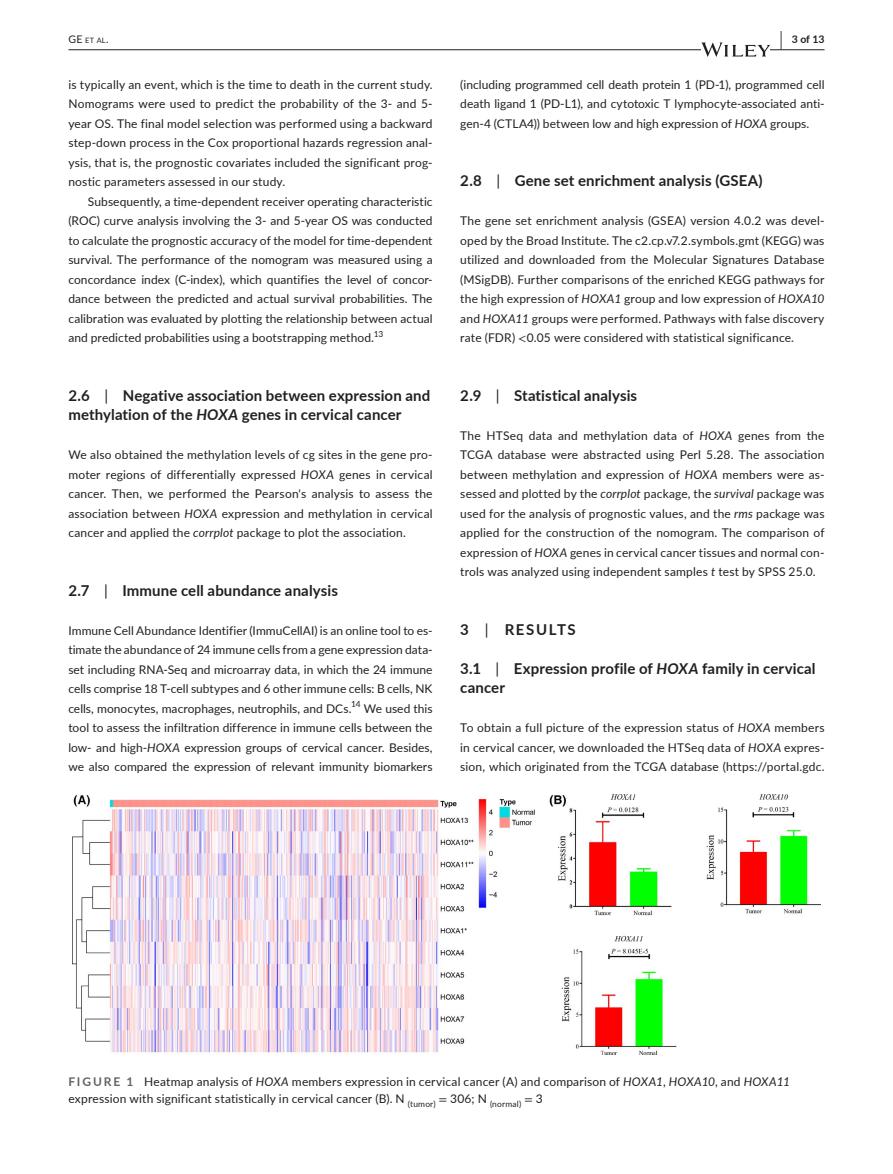
<style>
.page{position:relative;width:893px;height:1174px;background:#fff}
.page>*{position:absolute;margin:0;border:0;box-sizing:border-box;transform-origin:0 0}
.t1{font:700 15px/19.5px "Lato";letter-spacing:.01em;color:#231f20}
.t2{font:700 15px "Lato";letter-spacing:.105em;color:#231f20}
.t3{font:12px/19.5px "Lato";letter-spacing:.01em;color:#231f20;text-align:justify}
.t4{font:700 10.5px "Lato";color:#231f20}
.t5{font:8.4px "Lato";color:#231f20}
.t6{font:7.35px "Lato";color:#231f20}
.s1{font-size:10.5px}
.s2{font-size:19.5px}
.s3{font-style:italic}
.s4{font-weight:400}
.s5{font-family:"STIX"}
.s6{font-weight:700;color:#636366}
</style>
<div class="page">
<hr style="left:68px;top:49px;width:756px;height:1px;background:#231f20">
<svg style="left:701px;top:42px;width:69px;height:15px"></svg>
<img style="left:72px;top:795px;width:749px;height:259px">
<p class="t6" style="left:68px;top:35px;width:42px"><span class="s1">GE</span> et al<span class="s1">.</span></p>
<p class="t4" style="left:780px;top:31px;width:46px"><span class="s2">|</span> 3 of 13</p>
<p class="t3" style="left:68px;top:74px;width:366px">is typically an event, which is the time to death in the current study.<br>Nomograms were used to predict the probability of the 3- and 5- year OS. The final model selection was performed using a backward step-down process in the Cox proportional hazards regression anal&shy;ysis, that is, the prognostic covariates included the significant prog&shy;nostic parameters assessed in our study.</p>
<p class="t3" style="left:68px;top:191px;width:366px;text-indent:19px">Subsequently, a time-dependent receiver operating characteristic (ROC) curve analysis involving the 3- and 5-year OS was conducted to calculate the prognostic accuracy of the model for time-dependent survival. The performance of the nomogram was measured using a concordance index (C-index), which quantifies the level of concor&shy;dance between the predicted and actual survival probabilities. The calibration was evaluated by plotting the relationship between actual and predicted probabilities using a bootstrapping method.<sup>13</sup></p>
<p class="t3" style="left:460px;top:74px;width:366px">(including programmed cell death protein 1 (PD-1), programmed cell death ligand 1 (PD-L1), and cytotoxic T lymphocyte-associated anti&shy;gen-4 (CTLA4)) between low and high expression of <span class="s3">HOXA</span> groups.</p>
<p class="t1" style="left:460px;top:170px;width:304px">2.8 <span class="s4">|</span> Gene set enrichment analysis (GSEA)</p>
<p class="t3" style="left:460px;top:210px;width:366px">The gene set enrichment analysis (GSEA) version 4.0.2 was devel&shy;oped by the Broad Institute. The c2.cp.v7.2.symbols.gmt (KEGG) was utilized and downloaded from the Molecular Signatures Database (MSigDB). Further comparisons of the enriched KEGG pathways for the high expression of <span class="s3">HOXA1</span> group and low expression of <span class="s3">HOXA10 </span>and <span class="s3">HOXA11</span> groups were performed. Pathways with false discovery rate (FDR) <span class="s5">&lt;</span>0.05 were considered with statistical significance.</p>
<p class="t1" style="left:68px;top:385px;width:363px">2.6 <span class="s4">|</span> Negative association between expression and methylation of the <span class="s3">HOXA</span> genes in cervical cancer</p>
<p class="t3" style="left:68px;top:444px;width:366px">We also obtained the methylation levels of cg sites in the gene pro&shy;moter regions of differentially expressed <span class="s3">HOXA</span> genes in cervical cancer. Then, we performed the Pearson's analysis to assess the association between <span class="s3">HOXA</span> expression and methylation in cervical cancer and applied the <span class="s3">corrplot</span> package to plot the association.</p>
<p class="t1" style="left:68px;top:580px;width:271px">2.7 <span class="s4">|</span> Immune cell abundance analysis</p>
<p class="t3" style="left:68px;top:620px;width:366px">Immune Cell Abundance Identifier (ImmuCellAI) is an online tool to es&shy;timate the abundance of 24 immune cells from a gene expression data&shy;set including RNA-Seq and microarray data, in which the 24 immune cells comprise 18 T-cell subtypes and 6 other immune cells: B cells, NK cells, monocytes, macrophages, neutrophils, and DCs.</p>
<p class="t5" style="left:351px;top:698px;width:11px">14</p>
<p class="t3" style="left:68px;top:698px;width:366px;text-indent:295px">We used this tool to assess the infiltration difference in immune cells between the low- and high-<span class="s3">HOXA</span> expression groups of cervical cancer. Besides, we also compared the expression of relevant immunity biomarkers</p>
<p class="t1" style="left:460px;top:385px;width:178px">2.9 <span class="s4">|</span> Statistical analysis</p>
<p class="t3" style="left:460px;top:425px;width:366px">The HTSeq data and methylation data of <span class="s3">HOXA</span> genes from the TCGA database were abstracted using Perl 5.28. The association between methylation and expression of <span class="s3">HOXA</span> members were as&shy;sessed and plotted by the <span class="s3">corrplot</span> package, the <span class="s3">survival</span> package was used for the analysis of prognostic values, and the <span class="s3">rms</span> package was applied for the construction of the nomogram. The comparison of expression of <span class="s3">HOXA</span> genes in cervical cancer tissues and normal con&shy;trols was analyzed using independent samples <span class="s3">t</span> test by SPSS 25.0.</p>
<p class="t2" style="left:460px;top:618px;width:117px">3 <span class="s4">|</span> RESULTS</p>
<p class="t1" style="left:460px;top:658px;width:357px">3.1 <span class="s4">|</span> Expression profile of <span class="s3">HOXA</span> family in cervical cancer</p>
<p class="t3" style="left:460px;top:717px;width:366px">To obtain a full picture of the expression status of <span class="s3">HOXA</span> members in cervical cancer, we downloaded the HTSeq data of <span class="s3">HOXA</span> expres&shy;sion, which originated from the TCGA database (https://portal.gdc.</p>
<p class="t3" style="left:68px;top:1073px;width:723px;line-height:16.5px"><span class="s6">FIGURE 1</span> Heatmap analysis of <span class="s3">HOXA</span> members expression in cervical cancer (A) and comparison of <span class="s3">HOXA1</span>, <span class="s3">HOXA10</span>, and <span class="s3">HOXA11 </span>expression with significant statistically in cervical cancer (B). N <sub>(tumor)</sub> <span class="s5">=</span> 306; N <sub>(normal)</sub> <span class="s5">=</span> 3</p>
</div>
